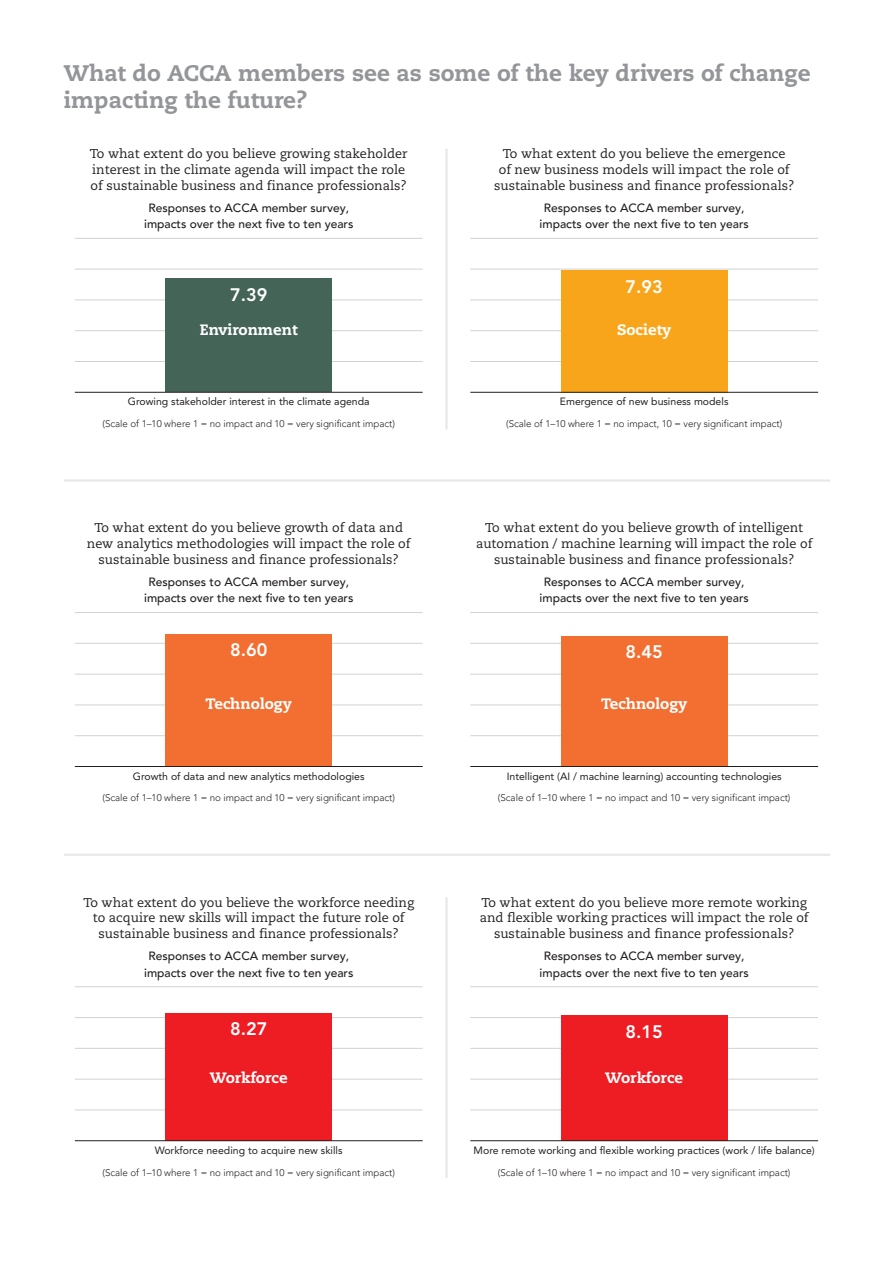
<style>
.page{position:relative;width:893px;height:1263px;background:#fff}
.page>*{position:absolute;margin:0;border:0;box-sizing:border-box;transform-origin:0 0}
.t1{font:800 22.5px/27px "Caecilia";color:#939598}
.t2{font:800 18px "Avenir LT Pro";color:#fff}
.t3{font:800 15px "Caecilia";color:#fff}
.t4{font:12.75px/15.8px "Caecilia";color:#231f20;text-align:center}
.t5{font:500 12px/16.5px "Avenir LT Pro";color:#231f20;text-align:center}
.t6{font:10.5px "Avenir LT Pro";color:#231f20}
.t7{font:300 9.75px "Avenir LT Pro";color:#231f20}
</style>
<div class="page">
<hr style="left:75px;top:1110px;width:348px;height:1px;background:#d1d2d4">
<hr style="left:75px;top:1079px;width:348px;height:1px;background:#d1d2d4">
<hr style="left:75px;top:1048px;width:348px;height:1px;background:#d1d2d4">
<hr style="left:75px;top:1017px;width:348px;height:1px;background:#d1d2d4">
<hr style="left:75px;top:986px;width:348px;height:1px;background:#d1d2d4">
<div style="left:165px;top:1013px;width:167px;height:128px;background:#ee1d23"></div>
<hr style="left:75px;top:1140px;width:348px;height:1px;background:#231f20">
<hr style="left:470px;top:1110px;width:348px;height:1px;background:#d1d2d4">
<hr style="left:470px;top:1079px;width:348px;height:1px;background:#d1d2d4">
<hr style="left:470px;top:1048px;width:348px;height:1px;background:#d1d2d4">
<hr style="left:470px;top:1017px;width:348px;height:1px;background:#d1d2d4">
<hr style="left:470px;top:986px;width:348px;height:1px;background:#d1d2d4">
<div style="left:561px;top:1015px;width:167px;height:126px;background:#ee1d23"></div>
<hr style="left:470px;top:1140px;width:348px;height:1px;background:#231f20">
<hr style="left:75px;top:735px;width:348px;height:1px;background:#d1d2d4">
<hr style="left:75px;top:705px;width:348px;height:1px;background:#d1d2d4">
<hr style="left:75px;top:674px;width:348px;height:1px;background:#d1d2d4">
<hr style="left:75px;top:643px;width:348px;height:1px;background:#d1d2d4">
<hr style="left:75px;top:612px;width:348px;height:1px;background:#d1d2d4">
<div style="left:165px;top:634px;width:167px;height:132px;background:#f36e31"></div>
<hr style="left:75px;top:766px;width:348px;height:1px;background:#231f20">
<hr style="left:470px;top:735px;width:348px;height:1px;background:#d1d2d4">
<hr style="left:470px;top:705px;width:348px;height:1px;background:#d1d2d4">
<hr style="left:470px;top:674px;width:348px;height:1px;background:#d1d2d4">
<hr style="left:470px;top:643px;width:348px;height:1px;background:#d1d2d4">
<hr style="left:470px;top:612px;width:348px;height:1px;background:#d1d2d4">
<div style="left:561px;top:636px;width:167px;height:130px;background:#f36e31"></div>
<hr style="left:470px;top:766px;width:348px;height:1px;background:#231f20">
<hr style="left:75px;top:361px;width:348px;height:1px;background:#d1d2d4">
<hr style="left:75px;top:330px;width:348px;height:1px;background:#d1d2d4">
<hr style="left:75px;top:300px;width:348px;height:1px;background:#d1d2d4">
<hr style="left:75px;top:269px;width:348px;height:1px;background:#d1d2d4">
<hr style="left:75px;top:238px;width:348px;height:1px;background:#d1d2d4">
<div style="left:165px;top:278px;width:167px;height:114px;background:#456458"></div>
<hr style="left:75px;top:392px;width:348px;height:1px;background:#231f20">
<hr style="left:470px;top:361px;width:348px;height:1px;background:#d1d2d4">
<hr style="left:470px;top:330px;width:348px;height:1px;background:#d1d2d4">
<hr style="left:470px;top:300px;width:348px;height:1px;background:#d1d2d4">
<hr style="left:470px;top:269px;width:348px;height:1px;background:#d1d2d4">
<hr style="left:470px;top:238px;width:348px;height:1px;background:#d1d2d4">
<div style="left:561px;top:270px;width:167px;height:122px;background:#f9a51b"></div>
<hr style="left:470px;top:392px;width:348px;height:1px;background:#231f20">
<hr style="left:64px;top:479px;width:766px;height:3px;background:#e6e7e9">
<hr style="left:64px;top:854px;width:766px;height:2px;background:#e6e7e9">
<hr style="left:445px;top:149px;width:3px;height:280px;background:#e6e7e9">
<hr style="left:445px;top:897px;width:3px;height:281px;background:#e6e7e9">
<h1 class="t1" style="left:64px;top:60px;width:748px">What do ACCA members see as some of the key drivers of change impacting the future?</h1>
<p class="t4" style="left:90px;top:146px;width:319px;text-align:left">To what extent do you believe growing stakeholder interest in the climate agenda will impact the role of sustainable business and finance professionals?</p>
<p class="t5" style="left:144px;top:199px;width:211px">Responses to ACCA member survey, impacts over the next five to ten years</p>
<h2 class="t2" style="left:230px;top:284px;width:39px">7.39</h2>
<p class="t4" style="left:494px;top:146px;width:302px">To what extent do you believe the emergence<br>of new business models will impact the role of sustainable business and finance professionals?</p>
<p class="t5" style="left:540px;top:199px;width:211px">Responses to ACCA member survey, impacts over the next five to ten years</p>
<h2 class="t2" style="left:626px;top:276px;width:39px">7.93</h2>
<p class="t3" style="left:200px;top:320px;width:99px">Environment</p>
<p class="t3" style="left:617px;top:320px;width:56px">Society</p>
<p class="t6" style="left:128px;top:395px;width:243px">Growing stakeholder interest in the climate agenda</p>
<p class="t6" style="left:560px;top:395px;width:170px">Emergence of new business models</p>
<p class="t7" style="left:102px;top:418px;width:294px">(Scale of 1–10 where 1 = no impact and 10 = very significant impact)</p>
<p class="t7" style="left:506px;top:418px;width:278px">(Scale of 1–10 where 1 = no impact, 10 = very significant impact)</p>
<p class="t4" style="left:87px;top:520px;width:325px">To what extent do you believe growth of data and new analytics methodologies will impact the role of sustainable business and finance professionals?</p>
<p class="t5" style="left:144px;top:574px;width:211px">Responses to ACCA member survey, impacts over the next five to ten years</p>
<p class="t4" style="left:476px;top:520px;width:338px">To what extent do you believe growth of intelligent automation / machine learning will impact the role of sustainable business and finance professionals?</p>
<p class="t5" style="left:540px;top:574px;width:211px">Responses to ACCA member survey, impacts over the next five to ten years</p>
<h2 class="t2" style="left:230px;top:639px;width:39px">8.60</h2>
<h2 class="t2" style="left:626px;top:641px;width:39px">8.45</h2>
<p class="t3" style="left:206px;top:694px;width:88px">Technology</p>
<p class="t3" style="left:601px;top:694px;width:88px">Technology</p>
<p class="t6" style="left:133px;top:769px;width:233px">Growth of data and new analytics methodologies</p>
<p class="t6" style="left:507px;top:769px;width:276px">Intelligent (AI / machine learning) accounting technologies</p>
<p class="t7" style="left:102px;top:792px;width:294px">(Scale of 1–10 where 1 = no impact and 10 = very significant impact)</p>
<p class="t7" style="left:498px;top:792px;width:294px">(Scale of 1–10 where 1 = no impact and 10 = very significant impact)</p>
<p class="t4" style="left:83px;top:894px;width:332px">To what extent do you believe the workforce needing to acquire new skills will impact the future role of sustainable business and finance professionals?</p>
<p class="t5" style="left:144px;top:948px;width:211px">Responses to ACCA member survey, impacts over the next five to ten years</p>
<p class="t4" style="left:480px;top:894px;width:330px">To what extent do you believe more remote working and flexible working practices will impact the role of sustainable business and finance professionals?</p>
<p class="t5" style="left:540px;top:948px;width:211px">Responses to ACCA member survey, impacts over the next five to ten years</p>
<h2 class="t2" style="left:230px;top:1018px;width:39px">8.27</h2>
<h2 class="t2" style="left:626px;top:1021px;width:39px">8.15</h2>
<p class="t3" style="left:210px;top:1069px;width:79px">Workforce</p>
<p class="t3" style="left:605px;top:1069px;width:79px">Workforce</p>
<p class="t6" style="left:155px;top:1144px;width:189px">Workforce needing to acquire new skills</p>
<p class="t7" style="left:102px;top:1166px;width:294px">(Scale of 1–10 where 1 = no impact and 10 = very significant impact)</p>
<p class="t6" style="left:474px;top:1144px;width:343px">More remote working and flexible working practices (work / life balance)</p>
<p class="t7" style="left:498px;top:1166px;width:294px">(Scale of 1–10 where 1 = no impact and 10 = very significant impact)</p>
</div>
